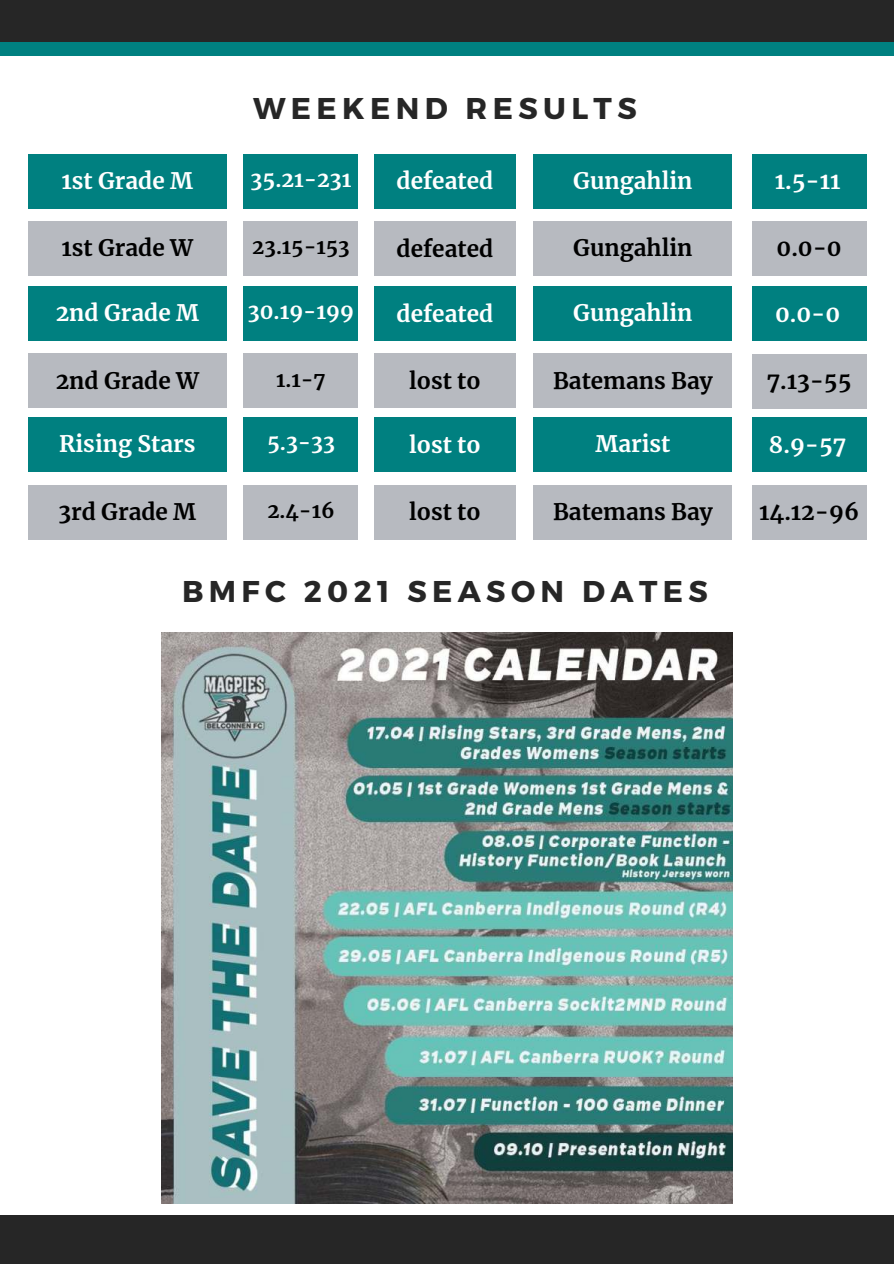
<style>
.page{position:relative;width:894px;height:1264px;background:#fff}
.page>*{position:absolute;margin:0;border:0;box-sizing:border-box;transform-origin:0 0}
.t1{font:700 30px "Montserrat";letter-spacing:.18em;color:#262626}
.t2{font:700 22.5px "Merriweather";color:#000}
.t3{font:700 22.5px "Merriweather";color:#fff}
.t4{font:700 21px "Merriweather";color:#fff}
.t5{font:700 20.25px "Merriweather";color:#000}
</style>
<div class="page">
<div style="left:0;top:1215px;width:893px;height:48px;background:#262626"></div>
<div style="left:0;top:0;width:893px;height:48px;background:#262626"></div>
<div style="left:0;top:42px;width:893px;height:14px;background:#008080"></div>
<img style="left:161px;top:632px;width:571px;height:571px">
<div style="left:28px;top:154px;width:199px;height:54px;background:#008080"></div>
<div style="left:243px;top:154px;width:115px;height:54px;background:#008080"></div>
<div style="left:533px;top:154px;width:199px;height:54px;background:#008080"></div>
<div style="left:374px;top:154px;width:141px;height:54px;background:#008080"></div>
<div style="left:751px;top:154px;width:115px;height:55px;background:#008080"></div>
<div style="left:28px;top:221px;width:199px;height:55px;background:#b7bac0"></div>
<div style="left:243px;top:221px;width:115px;height:55px;background:#b7bac0"></div>
<div style="left:533px;top:221px;width:199px;height:55px;background:#b7bac0"></div>
<div style="left:374px;top:221px;width:141px;height:55px;background:#b7bac0"></div>
<div style="left:751px;top:221px;width:115px;height:55px;background:#b7bac0"></div>
<div style="left:28px;top:286px;width:199px;height:55px;background:#008080"></div>
<div style="left:243px;top:286px;width:115px;height:55px;background:#008080"></div>
<div style="left:533px;top:286px;width:199px;height:55px;background:#008080"></div>
<div style="left:374px;top:286px;width:141px;height:55px;background:#008080"></div>
<div style="left:751px;top:286px;width:115px;height:55px;background:#008080"></div>
<div style="left:28px;top:353px;width:199px;height:55px;background:#b7bac0"></div>
<div style="left:243px;top:353px;width:115px;height:55px;background:#b7bac0"></div>
<div style="left:533px;top:353px;width:199px;height:55px;background:#b7bac0"></div>
<div style="left:374px;top:353px;width:141px;height:55px;background:#b7bac0"></div>
<div style="left:751px;top:354px;width:115px;height:54px;background:#b7bac0"></div>
<div style="left:28px;top:417px;width:199px;height:55px;background:#008080"></div>
<div style="left:243px;top:417px;width:115px;height:55px;background:#008080"></div>
<div style="left:533px;top:417px;width:199px;height:55px;background:#008080"></div>
<div style="left:374px;top:417px;width:141px;height:55px;background:#008080"></div>
<div style="left:751px;top:417px;width:115px;height:55px;background:#008080"></div>
<div style="left:28px;top:485px;width:199px;height:54px;background:#b7bac0"></div>
<div style="left:243px;top:485px;width:115px;height:54px;background:#b7bac0"></div>
<div style="left:533px;top:485px;width:199px;height:54px;background:#b7bac0"></div>
<div style="left:374px;top:485px;width:141px;height:54px;background:#b7bac0"></div>
<div style="left:751px;top:485px;width:115px;height:55px;background:#b7bac0"></div>
<h1 class="t1" style="left:253px;top:90px;width:385px">WEEKEND RESULTS</h1>
<p class="t3" style="left:62px;top:165px;width:133px">1st Grade M</p>
<p class="t4" style="left:250px;top:165px;width:102px">35.21-231</p>
<p class="t3" style="left:396px;top:165px;width:98px">defeated</p>
<p class="t3" style="left:573px;top:165px;width:121px">Gungahlin</p>
<p class="t3" style="left:774px;top:165px;width:67px">1.5-11</p>
<p class="t2" style="left:62px;top:233px;width:133px">1st Grade W</p>
<p class="t5" style="left:252px;top:233px;width:99px">23.15-153</p>
<p class="t2" style="left:396px;top:233px;width:98px">defeated</p>
<p class="t2" style="left:573px;top:233px;width:121px">Gungahlin</p>
<p class="t2" style="left:776px;top:233px;width:67px">0.0-0</p>
<p class="t3" style="left:56px;top:297px;width:145px">2nd Grade M</p>
<p class="t4" style="left:248px;top:297px;width:107px">30.19-199</p>
<p class="t3" style="left:396px;top:298px;width:98px">defeated</p>
<p class="t3" style="left:573px;top:297px;width:121px">Gungahlin</p>
<p class="t3" style="left:774px;top:298px;width:67px">0.0-0</p>
<p class="t2" style="left:56px;top:365px;width:145px">2nd Grade W</p>
<p class="t5" style="left:276px;top:365px;width:51px">1.1-7</p>
<p class="t2" style="left:409px;top:365px;width:73px">lost to</p>
<p class="t2" style="left:553px;top:365px;width:161px">Batemans Bay</p>
<p class="t2" style="left:766px;top:365px;width:86px">7.13-55</p>
<p class="t3" style="left:59px;top:428px;width:138px">Rising Stars</p>
<p class="t4" style="left:267px;top:428px;width:69px">5.3-33</p>
<p class="t3" style="left:409px;top:429px;width:73px">lost to</p>
<p class="t3" style="left:595px;top:428px;width:76px">Marist</p>
<p class="t3" style="left:768px;top:429px;width:79px">8.9-57</p>
<p class="t2" style="left:58px;top:496px;width:139px">3rd Grade M</p>
<p class="t5" style="left:267px;top:496px;width:69px">2.4-16</p>
<p class="t2" style="left:409px;top:496px;width:73px">lost to</p>
<p class="t2" style="left:553px;top:496px;width:161px">Batemans Bay</p>
<p class="t2" style="left:758px;top:496px;width:101px">14.12-96</p>
<h1 class="t1" style="left:182px;top:573px;width:527px">BMFC 2021 SEASON DATES</h1>
</div>
